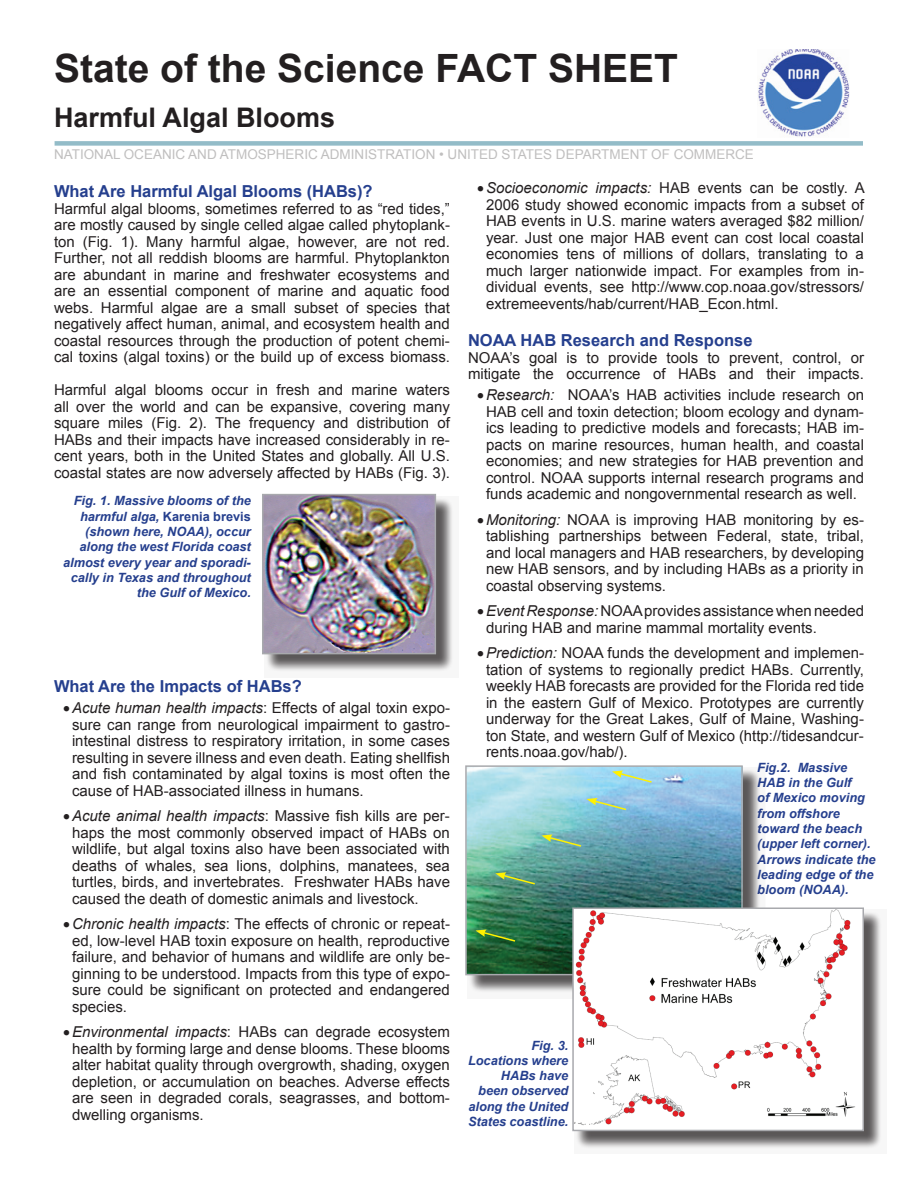
<style>
.page{position:relative;width:918px;height:1188px;background:#fff}
.page>*{position:absolute;margin:0;border:0;box-sizing:border-box;transform-origin:0 0}
.t1{font:700 39px "Arial";color:#231f20}
.t2{font:700 27px "Arial";color:#231f20}
.t3{font:700 16.5px "Arial";color:#253f8e}
.t4{font:15px/16.5px "Arial";color:#231f20;text-align:justify}
.t5{font:13.5px "Arial";color:#c0bfbf}
.t6{font:italic 700 12.75px/15.3px "Arial";color:#253f8e;text-align:right}
.s1{font-style:normal}
.s2{font-style:italic}
</style>
<div class="page">
<svg style="left:55px;top:141px;width:807px;height:4px;background:#96bec9"></svg>
<div style="left:264px;top:496px;width:197px;height:184px;background:#231f20;opacity:.75"></div>
<img style="left:265px;top:497px;width:168px;height:154px">
<div style="left:262px;top:494px;width:174px;height:160px;border:2px solid #a8a9ad"></div>
<div style="left:467px;top:768px;width:301px;height:233px;background:#231f20;opacity:.75"></div>
<img style="left:468px;top:768px;width:272px;height:204px">
<div style="left:465px;top:765px;width:278px;height:210px;border:2px solid #a8a9ad"></div>
<div style="left:575px;top:910px;width:314px;height:246px;background:#231f20;opacity:.75"></div>
<img style="left:575px;top:911px;width:286px;height:217px">
<div style="left:572px;top:908px;width:292px;height:223px;border:2px solid #a8a9ad"></div>
<img style="left:758px;top:50px;width:92px;height:87px">
<svg style="left:542px;top:835px;width:41px;height:13px"></svg>
<svg style="left:586px;top:798px;width:42px;height:13px"></svg>
<svg style="left:612px;top:771px;width:41px;height:13px"></svg>
<svg style="left:495px;top:872px;width:42px;height:14px"></svg>
<svg style="left:476px;top:929px;width:41px;height:14px"></svg>
<h1 class="t1" style="left:54px;top:47px;width:626px">State of the Science FACT SHEET</h1>
<h2 class="t2" style="left:54px;top:103px;width:283px">Harmful Algal Blooms</h2>
<p class="t5" style="left:54px;top:146px;width:701px">NATIONAL OCEANIC AND ATMOSPHERIC ADMINISTRATION • UNITED STATES DEPARTMENT OF COMMERCE</p>
<p class="t3" style="left:54px;top:182px;width:320px">What Are Harmful Algal Blooms (HABs)?</p>
<p class="t4" style="left:54px;top:200px;width:398px">Harmful algal blooms, sometimes referred to as “red tides,” are mostly caused by single celled algae called phytoplank&shy;ton (Fig. 1). Many harmful algae, however, are not red.<br>Further, not all reddish blooms are harmful. Phytoplankton are abundant in marine and freshwater ecosystems and are an essential component of marine and aquatic food webs. Harmful algae are a small subset of species that negatively affect human, animal, and ecosystem health and coastal resources through the production of potent chemi&shy;cal toxins (algal toxins) or the build up of excess biomass.</p>
<p class="t4" style="left:54px;top:382px;width:398px">Harmful algal blooms occur in fresh and marine waters all over the world and can be expansive, covering many square miles (Fig. 2). The frequency and distribution of HABs and their impacts have increased considerably in re&shy;cent years, both in the United States and globally. All U.S. coastal states are now adversely affected by HABs (Fig. 3).</p>
<p class="t6" style="left:63px;top:493px;width:189px">Fig. 1. Massive blooms of the harmful alga, <span class="s1">Karenia brevis </span>(shown here, NOAA), occur along the west Florida coast almost every year and sporadi&shy;cally in Texas and throughout the Gulf of Mexico.</p>
<p class="t3" style="left:54px;top:677px;width:249px">What Are the Impacts of HABs?</p>
<p class="t4" style="left:72px;top:700px;width:380px;text-indent:-9px">• <span class="s2">Acute human health impacts</span>: Effects of algal toxin expo&shy;sure can range from neurological impairment to gastro&shy;intestinal distress to respiratory irritation, in some cases resulting in severe illness and even death. Eating shellfish and fish contaminated by algal toxins is most often the cause of HAB-associated illness in humans.</p>
<p class="t4" style="left:72px;top:808px;width:380px;text-indent:-9px">• <span class="s2">Acute animal health impacts</span>: Massive fish kills are per&shy;haps the most commonly observed impact of HABs on wildlife, but algal toxins also have been associated with deaths of whales, sea lions, dolphins, manatees, sea turtles, birds, and invertebrates. Freshwater HABs have caused the death of domestic animals and livestock.</p>
<p class="t4" style="left:72px;top:916px;width:379px;text-indent:-9px">• <span class="s2">Chronic health impacts</span>: The effects of chronic or repeat&shy;ed, low-level HAB toxin exposure on health, reproductive failure, and behavior of humans and wildlife are only be&shy;ginning to be understood. Impacts from this type of expo&shy;sure could be significant on protected and endangered species.</p>
<p class="t4" style="left:72px;top:1024px;width:380px;text-indent:-9px">• <span class="s2">Environmental impacts</span>: HABs can degrade ecosystem health by forming large and dense blooms. These blooms alter habitat quality through overgrowth, shading, oxygen depletion, or accumulation on beaches. Adverse effects are seen in degraded corals, seagrasses, and bottom&shy;dwelling organisms.</p>
<p class="t4" style="left:486px;top:180px;width:380px;text-indent:-9px">• <span class="s2">Socioeconomic impacts:</span> HAB events can be costly. A 2006 study showed economic impacts from a subset of HAB events in U.S. marine waters averaged $82 million/ year. Just one major HAB event can cost local coastal economies tens of millions of dollars, translating to a much larger nationwide impact. For examples from in&shy;dividual events, see http://www.cop.noaa.gov/stressors/ extremeevents/hab/current/HAB_Econ.html.</p>
<p class="t3" style="left:468px;top:332px;width:286px">NOAA HAB Research and Response</p>
<p class="t4" style="left:468px;top:350px;width:398px">NOAA’s goal is to provide tools to prevent, control, or mitigate the occurrence of HABs and their impacts.</p>
<p class="t4" style="left:477px;top:387px;width:389px;text-align:center">• <span class="s2">Research:</span> NOAA’s HAB activities include research on HAB cell and toxin detection; bloom ecology and dynam&shy;ics leading to predictive models and forecasts; HAB im&shy;pacts on marine resources, human health, and coastal economies; and new strategies for HAB prevention and control. NOAA supports internal research programs and funds academic and nongovernmental research as well.</p>
<p class="t4" style="left:486px;top:512px;width:380px;text-indent:-9px">• <span class="s2">Monitoring:</span> NOAA is improving HAB monitoring by es&shy;tablishing partnerships between Federal, state, tribal, and local managers and HAB researchers, by developing new HAB sensors, and by including HABs as a priority in coastal observing systems.</p>
<p class="t4" style="left:486px;top:603px;width:380px;text-indent:-9px">• <span class="s2">Event Response:</span> NOAA provides assistance when needed during HAB and marine mammal mortality events.</p>
<p class="t4" style="left:486px;top:645px;width:380px;text-indent:-9px">• <span class="s2">Prediction:</span> NOAA funds the development and implemen&shy;tation of systems to regionally predict HABs. Currently, weekly HAB forecasts are provided for the Florida red tide in the eastern Gulf of Mexico. Prototypes are currently underway for the Great Lakes, Gulf of Maine, Washing&shy;ton State, and western Gulf of Mexico (http://tidesandcur&shy;rents.noaa.gov/hab/).</p>
<p class="t6" style="left:757px;top:760px;width:120px;text-align:left">Fig.2. Massive<br>HAB in the Gulf<br>of Mexico moving from offshore toward the beach (upper left corner).<br>Arrows indicate the leading edge of the bloom (NOAA).</p>
<p class="t6" style="left:468px;top:1037px;width:102px">Fig. 3.<br>Locations where<br>HABs have<br>been observed along the United<br>States coastline.</p>
</div>
